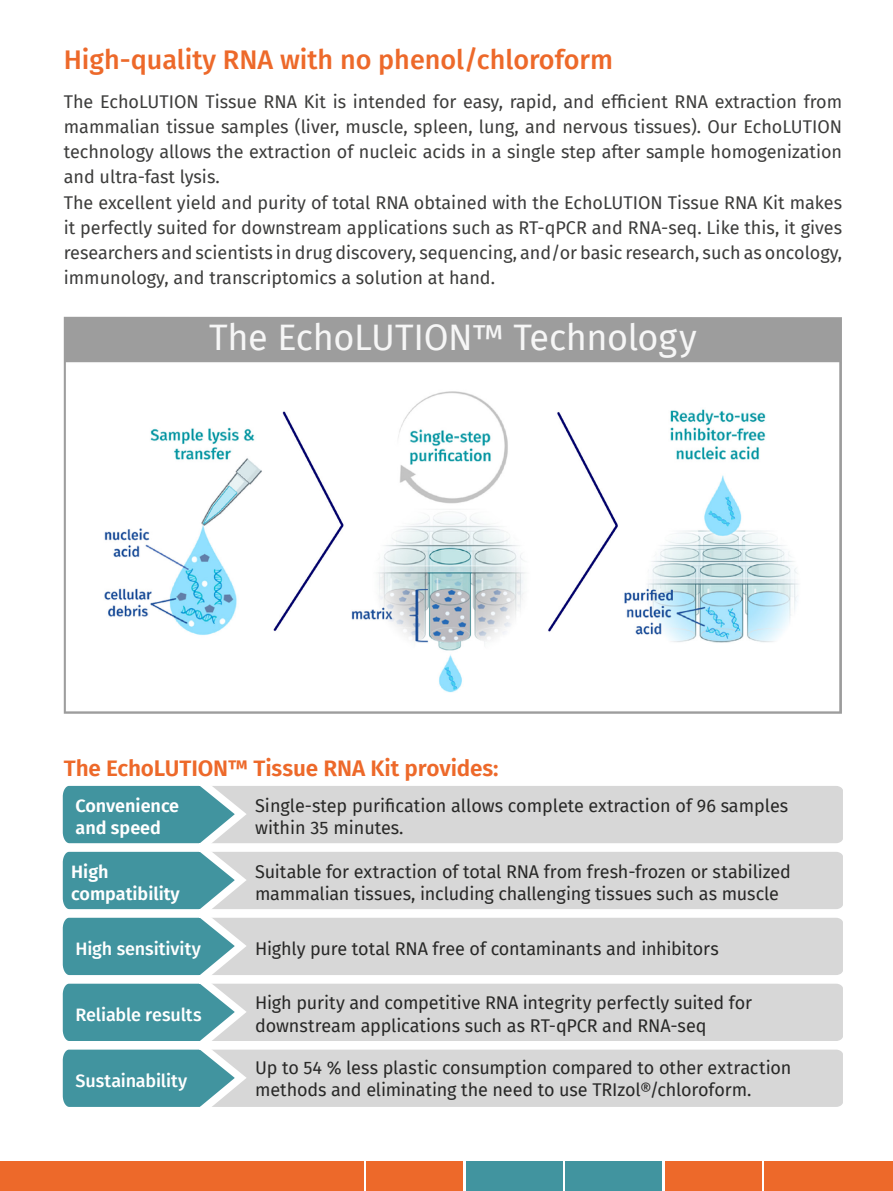
<style>
.page{position:relative;width:893px;height:1191px;background:#fff}
.page>*{position:absolute;margin:0;border:0;box-sizing:border-box;transform-origin:0 0}
.t1{font:36px "Fira Sans";letter-spacing:-.01em;color:#f6f6f6}
.t2{font:500 27px "Fira Sans";color:#ed692a}
.t3{font:600 22.5px "Fira Sans";letter-spacing:-.01em;color:#ed692a}
.t4{font:18px/25.2px "Fira Sans";color:#3c3c3b}
.t5{font:18px/22.5px "Fira Sans";letter-spacing:-.01em;color:#282827}
.t6{font:500 18px "Fira Sans";letter-spacing:-.01em;color:#fff}
.t7{font:600 18px/21.6px "Fira Sans";color:#fff}
</style>
<div class="page">
<div style="left:466px;top:1161px;width:96px;height:30px;background:#41949f"></div>
<div style="left:565px;top:1161px;width:97px;height:30px;background:#41949f"></div>
<div style="left:665px;top:1161px;width:96px;height:30px;background:#ed692a"></div>
<div style="left:764px;top:1161px;width:129px;height:30px;background:#ed692a"></div>
<img style="left:64px;top:317px;width:778px;height:396px">
<svg style="left:62px;top:785px;width:781px;height:322px;background:#c1d0d2"></svg>
<div style="left:0;top:1161px;width:363px;height:30px;background:#ed692a"></div>
<div style="left:366px;top:1161px;width:97px;height:30px;background:#ed692a"></div>
<h2 class="t2" style="left:64px;top:38px;width:551px">High-quality RNA with no phenol/chloroform</h2>
<p class="t4" style="left:64px;top:88px;width:780px">The EchoLUTION Tissue RNA Kit is intended for easy, rapid, and efficient RNA extraction from mammalian tissue samples (liver, muscle, spleen, lung, and nervous tissues). Our EchoLUTION technology allows the extraction of nucleic acids in a single step after sample homogenization and ultra-fast lysis.<br>The excellent yield and purity of total RNA obtained with the EchoLUTION Tissue RNA Kit makes it perfectly suited for downstream applications such as RT-qPCR and RNA-seq. Like this, it gives researchers and scientists in drug discovery, sequencing, and/or basic research, such as oncology, immunology, and transcriptomics a solution at hand.</p>
<h1 class="t1" style="left:209px;top:311px;width:489px">The EchoLUTION™ Technology</h1>
<p class="t3" style="left:64px;top:749px;width:436px">The EchoLUTION™ Tissue RNA Kit provides:</p>
<p class="t7" style="left:76px;top:794px;width:105px">Convenience and speed</p>
<p class="t7" style="left:71px;top:860px;width:110px">High compatibility</p>
<p class="t6" style="left:76px;top:934px;width:127px">High sensitivity</p>
<p class="t6" style="left:76px;top:1000px;width:128px">Reliable results</p>
<p class="t6" style="left:76px;top:1066px;width:113px">Sustainability</p>
<p class="t5" style="left:255px;top:794px;width:535px;line-height:21.6px">Single-step purification allows complete extraction of 96 samples within 35 minutes.</p>
<p class="t5" style="left:255px;top:859px;width:537px">Suitable for extraction of total RNA from fresh-frozen or stabilized mammalian tissues, including challenging tissues such as muscle</p>
<p class="t5" style="left:255px;top:936px;width:465px">Highly pure total RNA free of contaminants and inhibitors</p>
<p class="t5" style="left:255px;top:991px;width:498px">High purity and competitive RNA integrity perfectly suited for downstream applications such as RT-qPCR and RNA-seq</p>
<p class="t5" style="left:255px;top:1055px;width:538px">Up to 54 % less plastic consumption compared to other extraction methods and eliminating the need to use TRIzol®/chloroform.</p>
</div>
